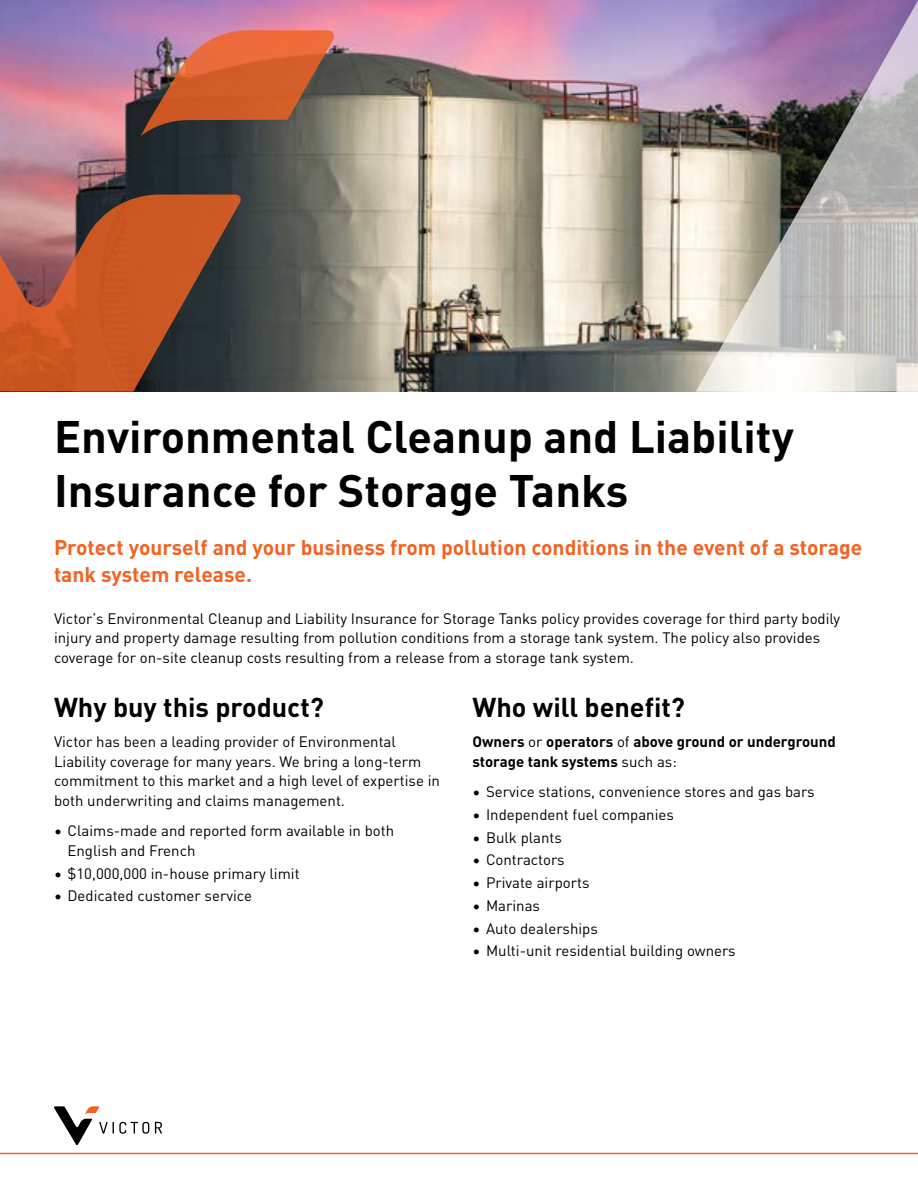
<style>
.page{position:relative;width:918px;height:1188px;background:#fff}
.page>*{position:absolute;margin:0;border:0;box-sizing:border-box;transform-origin:0 0}
.t1{font:700 45px/54px "DINOT";color:#000}
.t2{font:700 27px "DINOT";color:#000}
.t3{font:700 21px/27px "DINOT";color:#f26322}
.t4{font:15px/19.5px "DINOT";color:#000}
.t5{font:700 15px/19.5px "DINOT";color:#000}
.s1{font-weight:400}
</style>
<div class="page">
<img style="left:0;top:0;width:696px;height:392px">
<svg style="left:696px;top:0;width:222px;height:392px;background:#afa5ac"></svg>
<hr style="left:0;top:1153px;width:918px;height:1px;background:#f26322">
<svg style="left:0;top:195px;width:242px;height:196px;background:#a15233"></svg>
<svg style="left:141px;top:30px;width:195px;height:106px;background:#aa5f45"></svg>
<svg style="left:155px;top:1122px;width:7px;height:12px"></svg>
<svg style="left:54px;top:1106px;width:95px;height:39px"></svg>
<h1 class="t1" style="left:54px;top:405px;width:741px">Environmental Cleanup and Liability<br>Insurance for Storage Tanks</h1>
<h3 class="t3" style="left:54px;top:532px;width:810px">Protect yourself and your business from pollution conditions in the event of a storage tank system release.</h3>
<p class="t4" style="left:54px;top:607px;width:788px">Victor’s Environmental Cleanup and Liability Insurance for Storage Tanks policy provides coverage for third party bodily injury and property damage resulting from pollution conditions from a storage tank system. The policy also provides coverage for on-site cleanup costs resulting from a release from a storage tank system.</p>
<h2 class="t2" style="left:54px;top:686px;width:272px">Why buy this product?</h2>
<p class="t4" style="left:54px;top:731px;width:387px">Victor has been a leading provider of Environmental Liability coverage for many years. We bring a long-term commitment to this market and a high level of expertise in both underwriting and claims management.</p>
<p class="t4" style="left:68px;top:820px;width:328px;text-indent:-14px">• Claims-made and reported form available in both<br>English and French</p>
<p class="t4" style="left:54px;top:862px;width:247px">• $10,000,000 in-house primary limit</p>
<p class="t4" style="left:54px;top:885px;width:200px">• Dedicated customer service</p>
<h2 class="t2" style="left:472px;top:686px;width:214px">Who will benefit?</h2>
<p class="t5" style="left:472px;top:731px;width:365px">Owners <span class="s1">or</span> operators <span class="s1">of</span> above ground or underground storage tank systems <span class="s1">such as:</span></p>
<p class="t4" style="left:472px;top:781px;width:344px">• Service stations, convenience stores and gas bars</p>
<p class="t4" style="left:472px;top:804px;width:203px">• Independent fuel companies</p>
<p class="t4" style="left:472px;top:826px;width:91px">• Bulk plants</p>
<p class="t4" style="left:472px;top:849px;width:94px">• Contractors</p>
<p class="t4" style="left:472px;top:872px;width:118px">• Private airports</p>
<p class="t4" style="left:472px;top:895px;width:69px">• Marinas</p>
<p class="t4" style="left:472px;top:917px;width:127px">• Auto dealerships</p>
<p class="t4" style="left:472px;top:940px;width:265px">• Multi-unit residential building owners</p>
</div>
